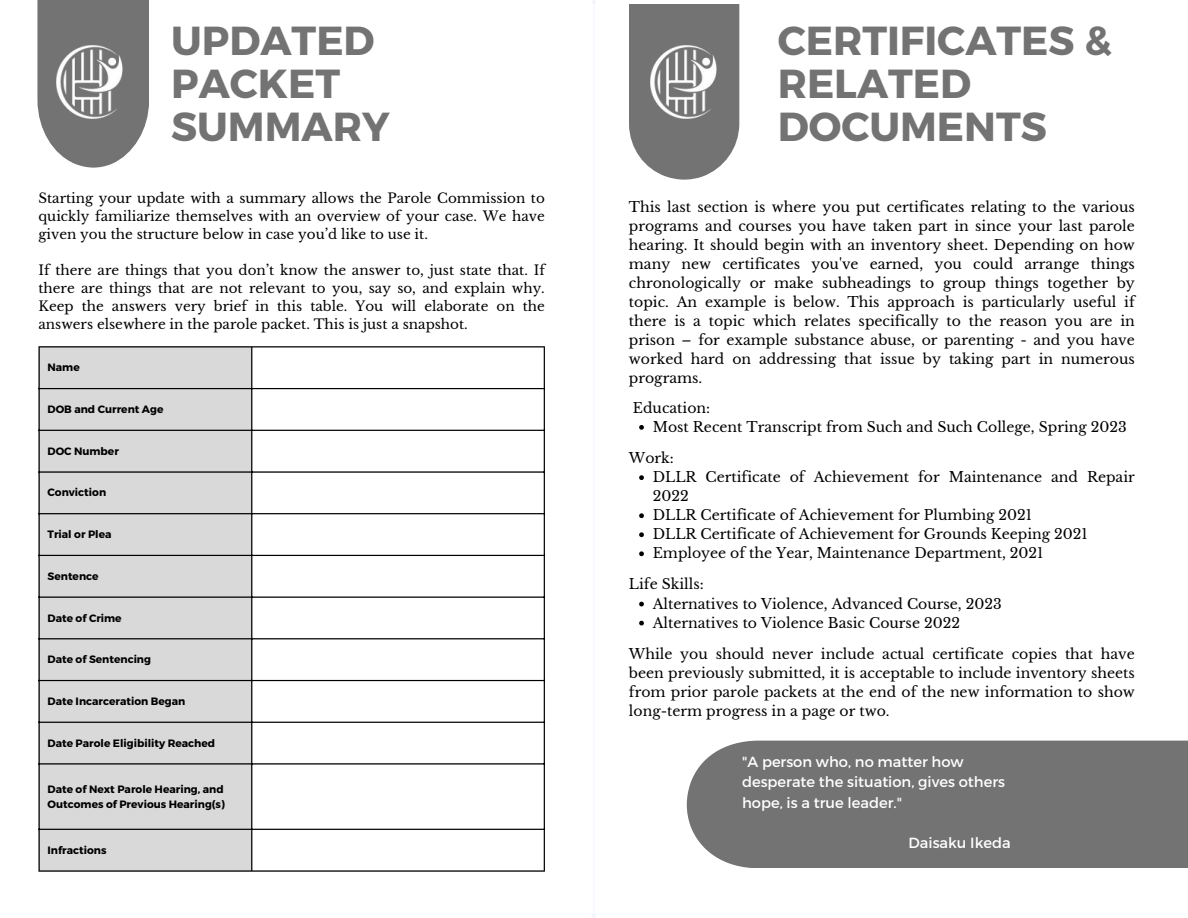
<style>
.page{position:relative;width:1188px;height:918px;background:#fff}
.page>*{position:absolute;margin:0;border:0;box-sizing:border-box;transform-origin:0 0}
.t1{font:700 40.5px/42.8px "Montserrat";color:#737373}
.t2{font:14.7px/20.4px "Montserrat";color:#fff}
.t3{font:14.1px/19px "Libre Baskerville";color:#000;text-align:justify}
.t4{font:13.5px/18px "Libre Baskerville";color:#000;text-align:justify}
.t5{font:700 10.65px/14.9px "Montserrat";color:#000}
</style>
<div class="page">
<hr style="left:593px;top:5px;width:2px;height:909px;background:#f4f6fc">
<svg style="left:592px;top:0;width:4px;height:4px"></svg>
<svg style="left:592px;top:914px;width:4px;height:4px"></svg>
<svg style="left:37px;top:0;width:112px;height:167px;background:#838383"></svg>
<div style="left:40px;top:347px;width:211px;height:523px;background:#d9d9d9"></div>
<hr style="left:38px;top:347px;width:2px;height:523px;background:#000">
<hr style="left:251px;top:347px;width:1px;height:523px;background:#000">
<hr style="left:544px;top:347px;width:1px;height:523px;background:#000">
<hr style="left:38px;top:346px;width:507px;height:1px;background:#000">
<hr style="left:38px;top:388px;width:507px;height:1px;background:#000">
<hr style="left:38px;top:430px;width:507px;height:1px;background:#000">
<hr style="left:38px;top:471px;width:507px;height:2px;background:#000">
<hr style="left:38px;top:513px;width:507px;height:1px;background:#000">
<hr style="left:38px;top:555px;width:507px;height:1px;background:#000">
<hr style="left:38px;top:597px;width:507px;height:1px;background:#000">
<hr style="left:38px;top:638px;width:507px;height:1px;background:#000">
<hr style="left:38px;top:680px;width:507px;height:1px;background:#000">
<hr style="left:38px;top:722px;width:507px;height:1px;background:#000">
<hr style="left:38px;top:763px;width:507px;height:2px;background:#000">
<hr style="left:38px;top:829px;width:507px;height:1px;background:#000">
<hr style="left:38px;top:870px;width:507px;height:2px;background:#000">
<svg style="left:629px;top:4px;width:110px;height:175px;background:#7f7f7f"></svg>
<img style="left:650px;top:46px;width:74px;height:73px">
<div style="left:687px;top:741px;width:501px;height:127px;background:#737373"></div>
<svg style="left:639px;top:425px;width:5px;height:5px"></svg>
<svg style="left:639px;top:475px;width:5px;height:5px"></svg>
<svg style="left:639px;top:513px;width:5px;height:5px"></svg>
<svg style="left:639px;top:532px;width:5px;height:5px"></svg>
<svg style="left:639px;top:551px;width:5px;height:5px"></svg>
<svg style="left:639px;top:602px;width:5px;height:4px"></svg>
<svg style="left:639px;top:621px;width:5px;height:4px"></svg>
<img style="left:57px;top:46px;width:73px;height:73px">
<p class="t1" style="left:171px;top:17px;width:220px">UPDATED<br>PACKET<br>SUMMARY</p>
<p class="t4" style="left:38px;top:189px;width:508px">Starting your update with a summary allows the Parole Commission to quickly familiarize themselves with an overview of your case. We have given you the structure below in case you’d like to use it.</p>
<p class="t4" style="left:38px;top:261px;width:508px">If there are things that you don’t know the answer to, just state that. If there are things that are not relevant to you, say so, and explain why.<br>Keep the answers very brief in this table. You will elaborate on the answers elsewhere in the parole packet. This is just a snapshot.</p>
<p class="t5" style="left:48px;top:360px;width:34px">Name</p>
<h1 class="t5" style="left:48px;top:401px;width:117px">DOB and Current Age</h1>
<p class="t5" style="left:48px;top:443px;width:73px">DOC Number</p>
<p class="t5" style="left:48px;top:485px;width:60px">Conviction</p>
<p class="t5" style="left:48px;top:526px;width:65px">Trial or Plea</p>
<p class="t5" style="left:48px;top:568px;width:53px">Sentence</p>
<p class="t5" style="left:48px;top:610px;width:76px">Date of Crime</p>
<p class="t5" style="left:48px;top:652px;width:105px">Date of Sentencing</p>
<p class="t5" style="left:48px;top:693px;width:139px">Date Incarceration Began</p>
<p class="t5" style="left:48px;top:735px;width:169px">Date Parole Eligibility Reached</p>
<p class="t5" style="left:48px;top:781px;width:179px">Date of Next Parole Hearing, and<br>Outcomes of Previous Hearing(s)</p>
<p class="t5" style="left:48px;top:842px;width:60px">Infractions</p>
<p class="t1" style="left:778px;top:17px;width:336px">CERTIFICATES &amp;<br>RELATED<br>DOCUMENTS</p>
<p class="t3" style="left:629px;top:197px;width:507px">This last section is where you put certificates relating to the various programs and courses you have taken part in since your last parole hearing. It should begin with an inventory sheet. Depending on how many new certificates you've earned, you could arrange things chronologically or make subheadings to group things together by topic. An example is below. This approach is particularly useful if there is a topic which relates specifically to the reason you are in prison – for example substance abuse, or parenting - and you have worked hard on addressing that issue by taking part in numerous programs.</p>
<h1 class="t3" style="left:633px;top:398px;width:79px">Education:</h1>
<p class="t3" style="left:653px;top:417px;width:476px">Most Recent Transcript from Such and Such College, Spring 2023</p>
<p class="t3" style="left:629px;top:449px;width:46px">Work:</p>
<p class="t3" style="left:653px;top:468px;width:484px">DLLR Certificate of Achievement for Maintenance and Repair<br>2022</p>
<p class="t3" style="left:653px;top:506px;width:381px">DLLR Certificate of Achievement for Plumbing 2021</p>
<p class="t3" style="left:653px;top:525px;width:437px">DLLR Certificate of Achievement for Grounds Keeping 2021</p>
<p class="t3" style="left:653px;top:544px;width:392px">Employee of the Year, Maintenance Department, 2021</p>
<p class="t3" style="left:629px;top:575px;width:76px">Life Skills:</p>
<p class="t3" style="left:653px;top:594px;width:350px">Alternatives to Violence, Advanced Course, 2023</p>
<p class="t3" style="left:653px;top:613px;width:309px">Alternatives to Violence Basic Course 2022</p>
<p class="t3" style="left:629px;top:644px;width:507px">While you should never include actual certificate copies that have been previously submitted, it is acceptable to include inventory sheets from prior parole packets at the end of the new information to show long-term progress in a page or two.</p>
<p class="t2" style="left:742px;top:751px;width:264px">"A person who, no matter how desperate the situation, gives others hope, is a true leader."</p>
<p class="t2" style="left:909px;top:832px;width:104px">Daisaku Ikeda</p>
</div>
